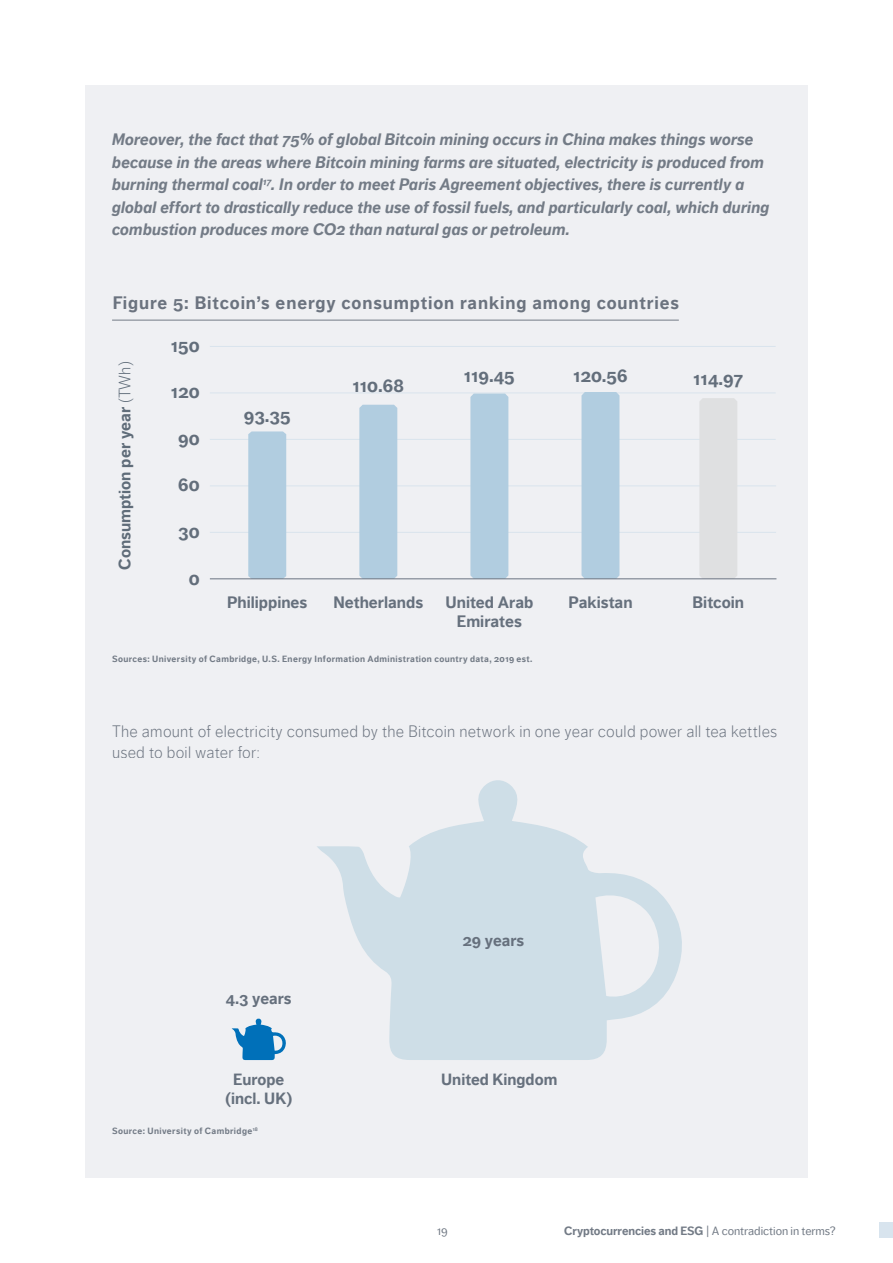
<style>
.page{position:relative;width:893px;height:1263px;background:#fff}
.page>*{position:absolute;margin:0;border:0;box-sizing:border-box;transform-origin:0 0}
.t1{font:700 18.45px "Dagny Web W03";color:#636e7b}
.t2{font:700 18px "Dagny Web W03";letter-spacing:.05em;color:#737b86}
.t3{font:italic 700 16.5px/22.5px "Dagny Web W03";letter-spacing:.01em;color:#737b86}
.t4{font:300 16.5px/20.4px "Dagny Web W03";letter-spacing:.015em;color:#737b86}
.t5{font:700 16.5px/19.8px "Dagny Web W03";color:#66707d;text-align:center}
.t6{font:700 16.5px "Dagny Web W03";color:#5f6c79}
.t7{font:700 16.2px "Dagny Web W03";color:#66707d}
.t8{font:12px "Dagny Web W03";letter-spacing:-.005em;color:#737b86}
.t9{font:700 9px "Dagny Web W03";letter-spacing:.045em;color:#737b86}
.s1{font-weight:300}
.s2{font-weight:700}
</style>
<div class="page">
<div style="left:879px;top:1222px;width:14px;height:16px;background:#d8e4ee"></div>
<div style="left:85px;top:85px;width:723px;height:1093px;background:#eff0f3"></div>
<hr style="left:112px;top:320px;width:567px;height:1px;background:#737b86">
<hr style="left:210px;top:532px;width:566px;height:1px;background:#d9e4ed">
<hr style="left:210px;top:486px;width:566px;height:1px;background:#d9e4ed">
<hr style="left:210px;top:439px;width:566px;height:1px;background:#d9e4ed">
<hr style="left:210px;top:346px;width:566px;height:1px;background:#d9e4ed">
<hr style="left:210px;top:393px;width:566px;height:1px;background:#d9e4ed">
<div style="left:248px;top:431px;width:38px;height:147px;background:#b1cde0"></div>
<div style="left:359px;top:405px;width:38px;height:173px;background:#b1cde0"></div>
<div style="left:470px;top:393px;width:38px;height:185px;background:#b1cde0"></div>
<div style="left:581px;top:392px;width:38px;height:186px;background:#b1cde0"></div>
<div style="left:699px;top:398px;width:38px;height:180px;background:#dfe0e1"></div>
<hr style="left:210px;top:578px;width:566px;height:1px;background:#6b7381">
<svg style="left:232px;top:1018px;width:54px;height:42px"></svg>
<svg style="left:317px;top:780px;width:365px;height:280px;fill:#cedee7"></svg>
<p class="t3" style="left:112px;top:128px;width:659px">Moreover, the fact that 75% of global Bitcoin mining occurs in China makes things worse because in the areas where Bitcoin mining farms are situated, electricity is produced from burning thermal coal<sup>17</sup>. In order to meet Paris Agreement objectives, there is currently a global effort to drastically reduce the use of fossil fuels, and particularly coal, which during combustion produces more CO2 than natural gas or petroleum.</p>
<p class="t2" style="left:112px;top:292px;width:568px">Figure 5: Bitcoin’s energy consumption ranking among countries</p>
<p class="t6" style="left:115px;top:570px;width:210px;rotate:-90deg">Consumption per year <span class="s1">(TWh)</span></p>
<p class="t1" style="left:171px;top:334px;width:30px">150</p>
<p class="t1" style="left:171px;top:381px;width:30px">120</p>
<p class="t1" style="left:178px;top:427px;width:23px">90</p>
<p class="t1" style="left:178px;top:474px;width:23px">60</p>
<p class="t1" style="left:178px;top:521px;width:23px">30</p>
<p class="t1" style="left:189px;top:567px;width:12px">0</p>
<p class="t1" style="left:244px;top:404px;width:48px">93.35</p>
<p class="t1" style="left:353px;top:375px;width:53px">110.68</p>
<p class="t1" style="left:464px;top:364px;width:52px">119.45</p>
<p class="t1" style="left:573px;top:364px;width:56px">120.56</p>
<p class="t1" style="left:694px;top:368px;width:51px">114.97</p>
<p class="t5" style="left:227px;top:592px;width:82px">Philippines</p>
<p class="t5" style="left:333px;top:592px;width:91px">Netherlands</p>
<p class="t5" style="left:445px;top:592px;width:89px">United Arab<br>Emirates</p>
<p class="t5" style="left:568px;top:592px;width:66px">Pakistan</p>
<p class="t5" style="left:693px;top:592px;width:53px">Bitcoin</p>
<p class="t9" style="left:112px;top:654px;width:422px">Sources: University of Cambridge, U.S. Energy Information Administration country data, 2019 est.</p>
<p class="t4" style="left:112px;top:721px;width:667px">The amount of electricity consumed by the Bitcoin network in one year could power all tea kettles used to boil water for:</p>
<p class="t7" style="left:226px;top:989px;width:67px">4.3 years</p>
<p class="t7" style="left:463px;top:931px;width:63px">29 years</p>
<p class="t7" style="left:233px;top:1069px;width:53px">Europe</p>
<p class="t7" style="left:441px;top:1069px;width:118px">United Kingdom</p>
<p class="t7" style="left:225px;top:1089px;width:68px">(incl. UK)</p>
<p class="t9" style="left:112px;top:1126px;width:147px">Source: University of Cambridge<sup>18</sup></p>
<p class="t8" style="left:437px;top:1223px;width:12px">19</p>
<p class="t8" style="left:564px;top:1223px;width:273px"><span class="s2">Cryptocurrencies and ESG</span> | A contradiction in terms?</p>
</div>
